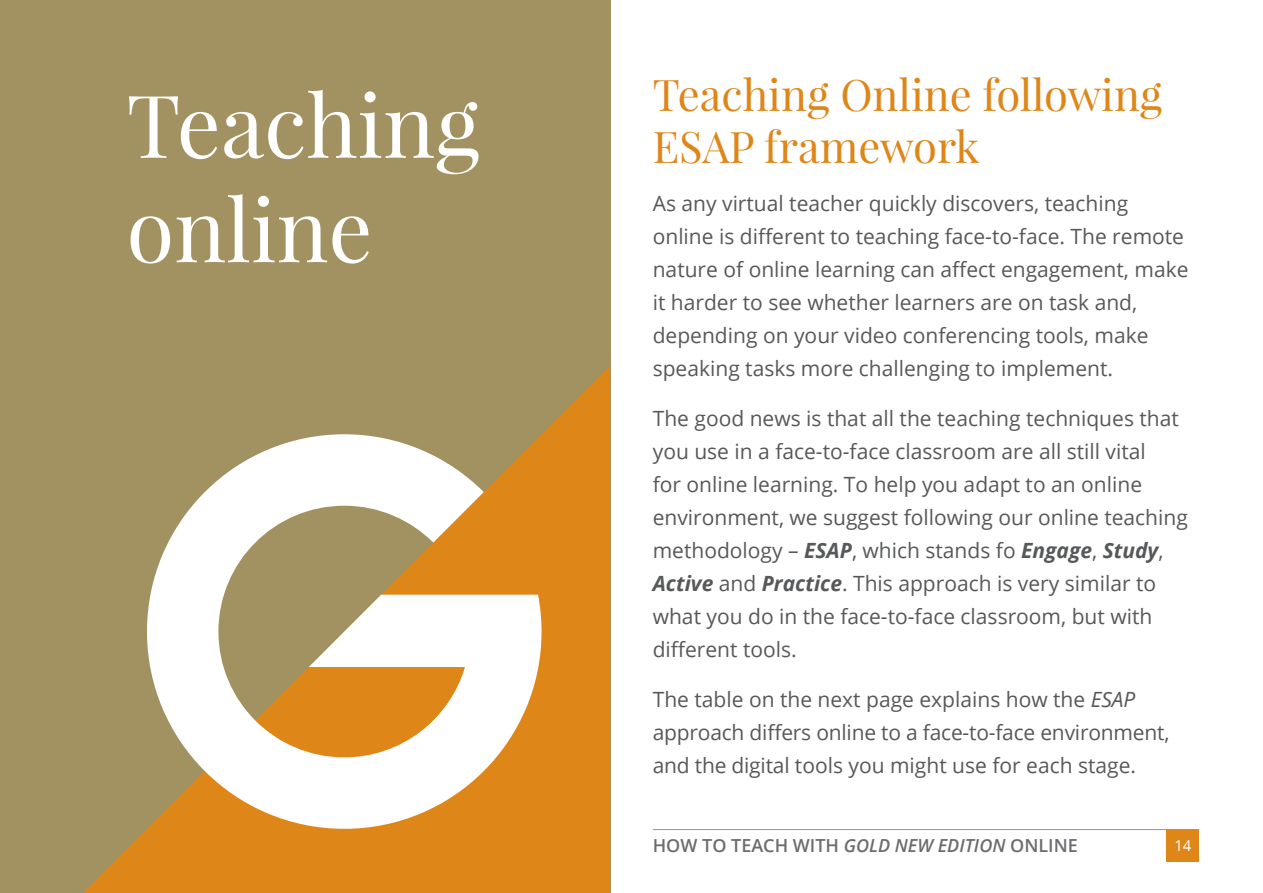
<style>
.page{position:relative;width:1263px;height:893px;background:#fff}
.page>*{position:absolute;margin:0;border:0;box-sizing:border-box;transform-origin:0 0}
.t1{font:87px/104.4px "Playfair Display";color:#fff}
.t2{font:43.5px/52.2px "Playfair Display";color:#df8619}
.t3{font:21px/33px "Open Sans";color:#57585a}
.t4{font:600 18px "Open Sans";color:#6c6d70}
.t5{font:15px "Open Sans";color:#fff}
.s1{font-weight:700;font-style:italic}
.s2{font-style:italic}
</style>
<div class="page">
<div style="left:0;top:0;width:610px;height:893px;background:#a29161"></div>
<hr style="left:653px;top:829px;width:546px;height:1px;background:#939598">
<div style="left:1167px;top:829px;width:32px;height:33px;background:#df8619"></div>
<svg style="left:85px;top:366px;width:525px;height:527px"></svg>
<svg style="left:147px;top:434px;width:394px;height:395px"></svg>
<p class="t1" style="left:126px;top:73px;width:355px">Teaching online</p>
<p class="t2" style="left:653px;top:68px;width:511px">Teaching Online following<br>ESAP framework</p>
<p class="t3" style="left:653px;top:186px;width:537px">As any virtual teacher quickly discovers, teaching online is different to teaching face-to-face. The remote nature of online learning can affect engagement, make it harder to see whether learners are on task and, depending on your video conferencing tools, make speaking tasks more challenging to implement.</p>
<p class="t3" style="left:653px;top:401px;width:537px">The good news is that all the teaching techniques that you use in a face-to-face classroom are all still vital<br>for online learning. To help you adapt to an online environment, we suggest following our online teaching methodology – <span class="s1">ESAP</span>, which stands fo <span class="s1">Engage</span>, <span class="s1">Study</span>, <span class="s1">Active</span> and <span class="s1">Practice</span>. This approach is very similar to what you do in the face-to-face classroom, but with different tools.</p>
<p class="t3" style="left:653px;top:682px;width:518px">The table on the next page explains how the <span class="s2">ESAP </span>approach differs online to a face-to-face environment, and the digital tools you might use for each stage.</p>
<p class="t4" style="left:653px;top:833px;width:427px">HOW TO TEACH WITH <span class="s2">GOLD NEW EDITION</span> ONLINE</p>
<p class="t5" style="left:1174px;top:835px;width:19px">14</p>
</div>
